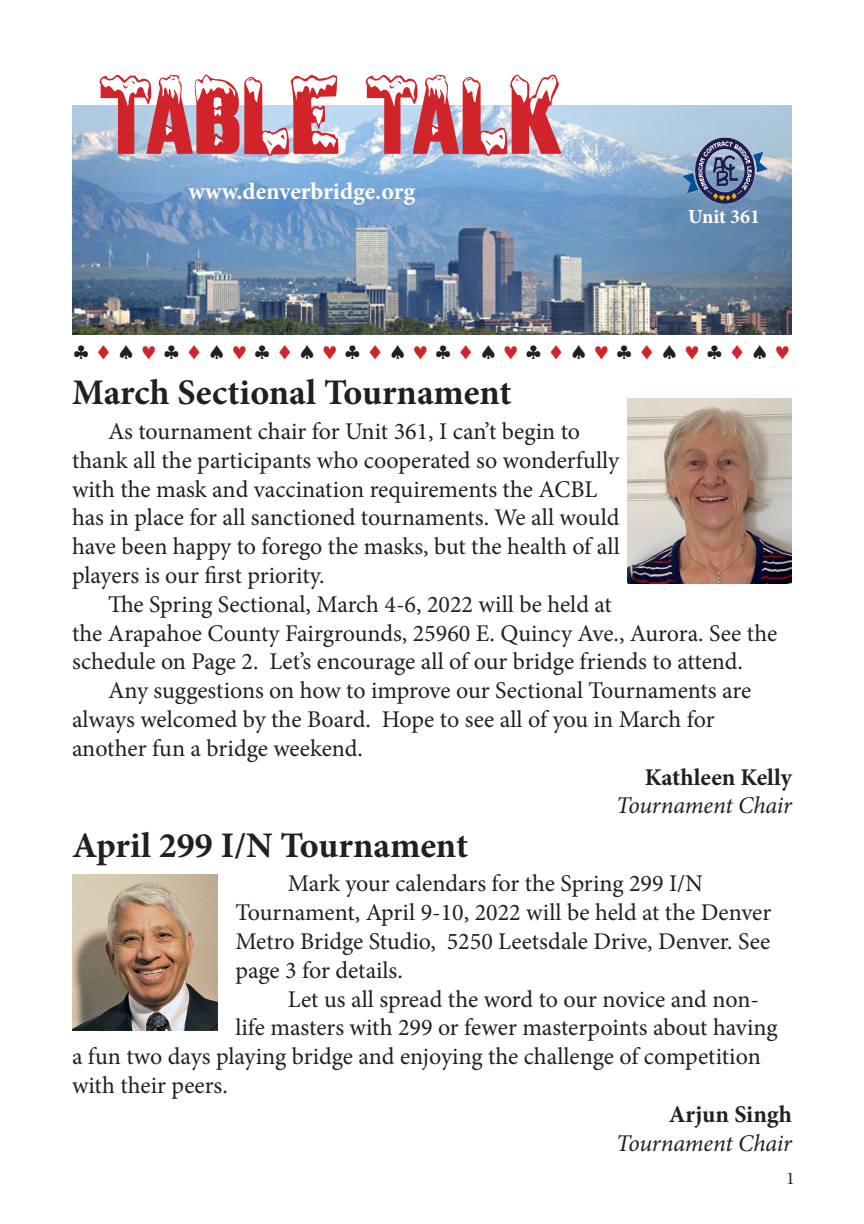
<style>
.page{position:relative;width:864px;height:1224px;background:#fff}
.page>*{position:absolute;margin:0;border:0;box-sizing:border-box;transform-origin:0 0}
.t1{font:98px "Snowtop Caps";color:#d1232a;scale:.92 1}
.t2{font:700 36px "Minion Pro";color:#231f20}
.t3{font:24px/28.8px "Minion Pro";letter-spacing:-.005em;color:#231f20}
.t4{font:italic 24px/28.8px "Minion Pro";letter-spacing:-.01em;color:#231f20;text-align:right}
.t5{font:24px "Symbol";color:#231f20}
.t6{font:700 24px "Minion Pro";color:#fff}
.t7{font:700 20px "Minion Pro";color:#fff}
.t8{font:18px "Minion Pro";color:#231f20}
.s1{color:#d1232a}
.s2{font-weight:700;font-style:normal}
</style>
<div class="page">
<img style="left:72px;top:105px;width:720px;height:229px">
<img style="left:683px;top:137px;width:85px;height:67px">
<div style="left:203px;top:109px;width:27px;height:13px;background:#fff"></div>
<img style="left:628px;top:399px;width:164px;height:185px">
<img style="left:72px;top:874px;width:145px;height:156px">
<svg style="left:259px;top:130px;width:29px;height:24px"></svg>
<svg style="left:479px;top:130px;width:28px;height:24px"></svg>
<div style="left:310px;top:132px;width:27px;height:16px;background:#fff"></div>
<div style="left:482px;top:132px;width:8px;height:22px;background:#fff"></div>
<div style="left:202px;top:138px;width:26px;height:9px;background:#fff"></div>
<svg style="left:156px;top:126px;width:27px;height:13px"></svg>
<div style="left:307px;top:107px;width:18px;height:16px;background:#fff"></div>
<div style="left:519px;top:104px;width:27px;height:17px;background:#fff"></div>
<div style="left:497px;top:129px;width:9px;height:8px;background:#fff;border-radius:50%"></div>
<div style="left:265px;top:146px;width:9px;height:8px;background:#fff;border-radius:50%"></div>
<div style="left:259px;top:132px;width:9px;height:8px;background:#fff;border-radius:50%"></div>
<div style="left:123px;top:103px;width:9px;height:8px;background:#fff;border-radius:50%"></div>
<div style="left:387px;top:101px;width:9px;height:8px;background:#fff;border-radius:50%"></div>
<div style="left:213px;top:101px;width:9px;height:8px;background:#fff;border-radius:50%"></div>
<div style="left:210px;top:136px;width:8px;height:8px;background:#fff;border-radius:50%"></div>
<div style="left:279px;top:130px;width:8px;height:8px;background:#fff;border-radius:50%"></div>
<p class="t1" style="left:99px;top:48px;width:506px">TABLE TALK</p>
<p class="t6" style="left:189px;top:174px;width:228px">www.denverbridge.org</p>
<p class="t7" style="left:688px;top:203px;width:74px">Unit 361</p>
<p class="t5" style="left:72px;top:335px;width:721px">♣ <span class="s1">♦</span> ♠ <span class="s1">♥</span> ♣ <span class="s1">♦</span> ♠ <span class="s1">♥</span> ♣ <span class="s1">♦</span> ♠ <span class="s1">♥</span> ♣ <span class="s1">♦</span> ♠ <span class="s1">♥</span> ♣ <span class="s1">♦</span> ♠ <span class="s1">♥</span> ♣ <span class="s1">♦</span> ♠ <span class="s1">♥</span> ♣ <span class="s1">♦</span> ♠ <span class="s1">♥</span> ♣ <span class="s1">♦</span> ♠ <span class="s1">♥</span></p>
<p class="t2" style="left:72px;top:367px;width:441px">March Sectional Tournament</p>
<p class="t3" style="left:72px;top:417px;width:549px;text-indent:36px">As tournament chair for Unit 361, I can’t begin to thank all the participants who cooperated so wonderfully with the mask and vaccination requirements the ACBL has in place for all sanctioned tournaments. We all would have been happy to forego the masks, but the health of all players is our first priority.</p>
<p class="t3" style="left:72px;top:590px;width:707px;text-indent:36px">The Spring Sectional, March 4-6, 2022 will be held at<br>the Arapahoe County Fairgrounds, 25960 E. Quincy Ave., Aurora. See the schedule on Page 2. Let’s encourage all of our bridge friends to attend.</p>
<p class="t3" style="left:72px;top:676px;width:681px;text-indent:36px">Any suggestions on how to improve our Sectional Tournaments are always welcomed by the Board. Hope to see all of you in March for another fun a bridge weekend.</p>
<p class="t4" style="left:616px;top:762px;width:177px"><span class="s2">Kathleen Kelly<br></span>Tournament Chair</p>
<p class="t2" style="left:72px;top:820px;width:398px">April 299 I/N Tournament</p>
<p class="t3" style="left:235px;top:869px;width:537px;text-indent:53px">Mark your calendars for the Spring 299 I/N Tournament, April 9-10, 2022 will be held at the Denver Metro Bridge Studio, 5250 Leetsdale Drive, Denver. See page 3 for details.</p>
<p class="t3" style="left:288px;top:985px;width:473px">Let us all spread the word to our novice and non-</p>
<p class="t3" style="left:235px;top:1013px;width:544px">life masters with 299 or fewer masterpoints about having</p>
<p class="t3" style="left:72px;top:1042px;width:690px">a fun two days playing bridge and enjoying the challenge of competition</p>
<p class="t3" style="left:72px;top:1071px;width:157px">with their peers.</p>
<p class="t4" style="left:616px;top:1100px;width:177px"><span class="s2">Arjun Singh<br></span>Tournament Chair</p>
<p class="t8" style="left:786px;top:1166px;width:10px">1</p>
</div>
